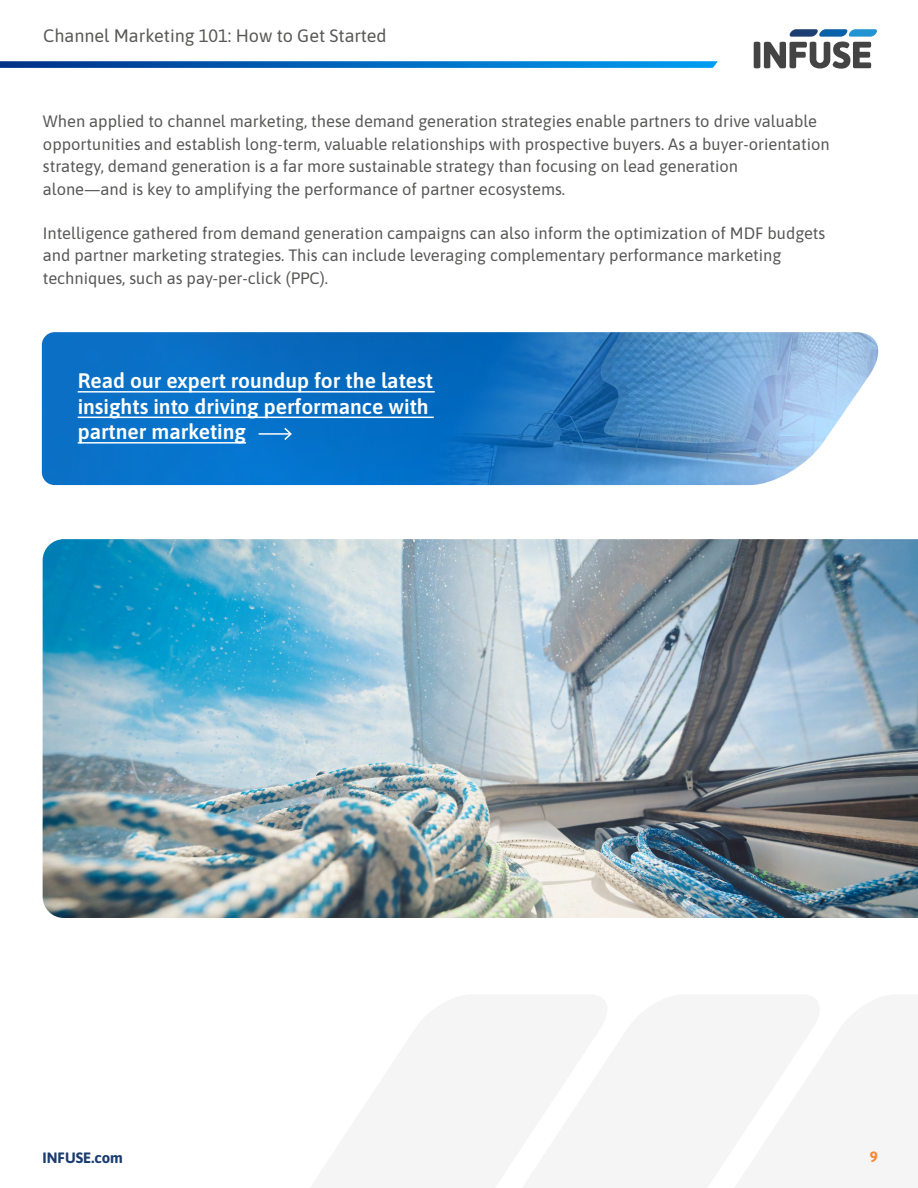
<style>
.page{position:relative;width:918px;height:1188px;background:#fff}
.page>*{position:absolute;margin:0;border:0;box-sizing:border-box;transform-origin:0 0}
.t1{font:600 21px/25.5px "Asap";color:#fff}
.t2{font:18px "Asap";color:#585856}
.t3{font:16.5px/22.5px "Asap";color:#575756}
.t4{font:700 15px "Asap";color:#1c3c70}
.t5{font:700 15px "Asap";color:#fe8636}
</style>
<div class="page">
<svg style="left:0;top:61px;width:718px;height:7px;background:#0d6ebf"></svg>
<svg style="left:754px;top:29px;width:123px;height:40px"></svg>
<img style="left:42px;top:332px;width:837px;height:153px">
<hr style="left:78px;top:391px;width:357px;height:2px;background:#fff">
<hr style="left:78px;top:417px;width:356px;height:1px;background:#fff">
<hr style="left:78px;top:442px;width:168px;height:2px;background:#fff">
<hr style="left:259px;top:433px;width:32px;height:2px;background:#fff">
<svg style="left:283px;top:426px;width:10px;height:16px"></svg>
<img style="left:43px;top:539px;width:875px;height:379px">
<p class="t2" style="left:43px;top:23px;width:345px">Channel Marketing 101: How to Get Started</p>
<p class="t3" style="left:43px;top:109px;width:788px">When applied to channel marketing, these demand generation strategies enable partners to drive valuable opportunities and establish long-term, valuable relationships with prospective buyers. As a buyer-orientation strategy, demand generation is a far more sustainable strategy than focusing on lead generation<br>alone—and is key to amplifying the performance of partner ecosystems.</p>
<p class="t3" style="left:43px;top:221px;width:784px">Intelligence gathered from demand generation campaigns can also inform the optimization of MDF budgets and partner marketing strategies. This can include leveraging complementary performance marketing techniques, such as pay-per-click (PPC).</p>
<p class="t1" style="left:78px;top:367px;width:357px">Read our expert roundup for the latest insights into driving performance with partner marketing</p>
<p class="t4" style="left:43px;top:1147px;width:82px">INFUSE.com</p>
<p class="t5" style="left:870px;top:1146px;width:10px">9</p>
</div>
